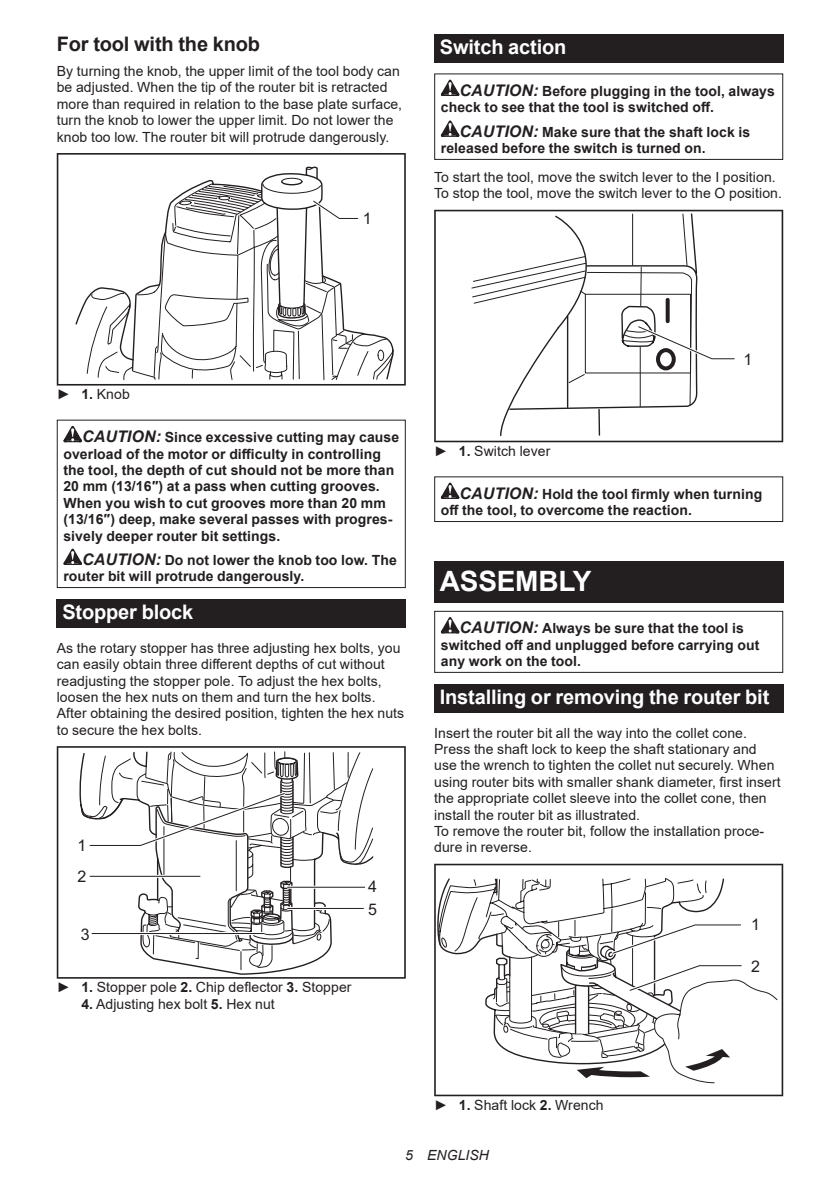
<style>
.page{position:relative;width:840px;height:1191px;background:#fff}
.page>*{position:absolute;margin:0;border:0;box-sizing:border-box;transform-origin:0 0}
.t1{font:700 28px "Arial";letter-spacing:-.01em;color:#fff}
.t2{font:700 20px "Arial";letter-spacing:-.01em;color:#fff}
.t3{font:700 20px "Arial";letter-spacing:-.01em;color:#231f20}
.t4{font:16px/31.4px "Arial";color:#231f20}
.t5{font:14px/16.4px "Arial";letter-spacing:.005em;color:#231f20}
.t6{font:700 14px/16.4px "Arial";letter-spacing:.005em;color:#231f20}
.t7{font:italic 14px "Arial";letter-spacing:.005em;color:#231f20}
.s1{font-style:italic;font-size:16px}
.s2{font-weight:700}
</style>
<div class="page">
<svg style="left:57px;top:153px;width:348px;height:232px"></svg>
<svg style="left:74px;top:166px;width:320px;height:214px"></svg>
<svg style="left:63px;top:426px;width:19px;height:16px"></svg>
<svg style="left:63px;top:548px;width:19px;height:17px"></svg>
<div style="left:57px;top:419px;width:348px;height:169px;border:1px solid #231f20"></div>
<div style="left:57px;top:599px;width:348px;height:29px;background:#231f20"></div>
<svg style="left:57px;top:746px;width:348px;height:232px"></svg>
<svg style="left:66px;top:746px;width:308px;height:232px"></svg>
<div style="left:434px;top:34px;width:348px;height:29px;background:#231f20"></div>
<svg style="left:440px;top:80px;width:19px;height:16px"></svg>
<svg style="left:440px;top:120px;width:19px;height:17px"></svg>
<div style="left:434px;top:73px;width:348px;height:87px;border:1px solid #231f20"></div>
<svg style="left:434px;top:210px;width:348px;height:232px"></svg>
<svg style="left:471px;top:213px;width:265px;height:224px"></svg>
<svg style="left:440px;top:482px;width:19px;height:17px"></svg>
<div style="left:434px;top:476px;width:348px;height:46px;border:1px solid #231f20"></div>
<div style="left:434px;top:562px;width:348px;height:41px;background:#231f20"></div>
<svg style="left:440px;top:617px;width:19px;height:16px"></svg>
<div style="left:434px;top:611px;width:348px;height:62px;border:1px solid #231f20"></div>
<div style="left:434px;top:684px;width:348px;height:28px;background:#231f20"></div>
<svg style="left:434px;top:863px;width:348px;height:233px"></svg>
<svg style="left:438px;top:872px;width:339px;height:211px"></svg>
<h2 class="t3" style="left:57px;top:30px;width:205px">For tool with the knob</h2>
<p class="t5" style="left:57px;top:63px;width:347px">By turning the knob, the upper limit of the tool body can be adjusted. When the tip of the router bit is retracted more than required in relation to the base plate surface, turn the knob to lower the upper limit. Do not lower the knob too low. The router bit will protrude dangerously.</p>
<p class="t4" style="left:362px;top:202px;width:10px">1</p>
<h2 class="t2" style="left:439px;top:33px;width:128px">Switch action</h2>
<p class="t6" style="left:440px;top:83px;width:335px;text-indent:19px"><span class="s1">CAUTION:</span> Before plugging in the tool, always check to see that the tool is switched off.</p>
<p class="t6" style="left:440px;top:124px;width:311px;text-indent:19px"><span class="s1">CAUTION:</span> Make sure that the shaft lock is released before the switch is turned on.</p>
<p class="t5" style="left:434px;top:169px;width:349px">To start the tool, move the switch lever to the I position.<br>To stop the tool, move the switch lever to the O position.</p>
<p class="t5" style="left:57px;top:386px;width:75px">► <span class="s2">1.</span> Knob</p>
<p class="t6" style="left:63px;top:429px;width:337px;text-indent:19px"><span class="s1">CAUTION:</span> Since excessive cutting may cause overload of the motor or difficulty in controlling the tool, the depth of cut should not be more than 20 mm (13/16″) at a pass when cutting grooves.<br>When you wish to cut grooves more than 20 mm (13/16″) deep, make several passes with progres&shy;sively deeper router bit settings.</p>
<p class="t6" style="left:63px;top:552px;width:335px;text-indent:19px"><span class="s1">CAUTION:</span> Do not lower the knob too low. The router bit will protrude dangerously.</p>
<h2 class="t2" style="left:62px;top:598px;width:132px">Stopper block</h2>
<p class="t5" style="left:57px;top:639px;width:349px">As the rotary stopper has three adjusting hex bolts, you can easily obtain three different depths of cut without readjusting the stopper pole. To adjust the hex bolts, loosen the hex nuts on them and turn the hex bolts.<br>After obtaining the desired position, tighten the hex nuts to secure the hex bolts.</p>
<p class="t4" style="left:77px;top:829px;width:10px">1<br>2</p>
<p class="t4" style="left:81px;top:918px;width:10px">3</p>
<p class="t4" style="left:368px;top:875px;width:10px;line-height:22.2px">4<br>5</p>
<p class="t5" style="left:57px;top:979px;width:296px">► <span class="s2">1.</span> Stopper pole <span class="s2">2.</span> Chip deflector <span class="s2">3.</span> Stopper</p>
<p class="t5" style="left:81px;top:995px;width:195px"><span class="s2">4.</span> Adjusting hex bolt <span class="s2">5.</span> Hex nut</p>
<p class="t4" style="left:743px;top:343px;width:10px">1</p>
<p class="t5" style="left:434px;top:442px;width:118px">► <span class="s2">1.</span> Switch lever</p>
<p class="t6" style="left:440px;top:486px;width:322px;text-indent:19px"><span class="s1">CAUTION:</span> Hold the tool firmly when turning off the tool, to overcome the reaction.</p>
<h1 class="t1" style="left:439px;top:562px;width:153px">ASSEMBLY</h1>
<p class="t6" style="left:440px;top:620px;width:320px;text-indent:19px"><span class="s1">CAUTION:</span> Always be sure that the tool is switched off and unplugged before carrying out any work on the tool.</p>
<h2 class="t2" style="left:439px;top:683px;width:331px">Installing or removing the router bit</h2>
<p class="t5" style="left:434px;top:724px;width:348px">Insert the router bit all the way into the collet cone.<br>Press the shaft lock to keep the shaft stationary and use the wrench to tighten the collet nut securely. When using router bits with smaller shank diameter, first insert the appropriate collet sleeve into the collet cone, then install the router bit as illustrated.<br>To remove the router bit, follow the installation proce&shy;dure in reverse.</p>
<p class="t4" style="left:750px;top:909px;width:10px">1</p>
<p class="t4" style="left:750px;top:950px;width:10px">2</p>
<p class="t5" style="left:434px;top:1096px;width:171px">► <span class="s2">1.</span> Shaft lock <span class="s2">2.</span> Wrench</p>
<p class="t7" style="left:405px;top:1146px;width:85px">5 ENGLISH</p>
</div>
